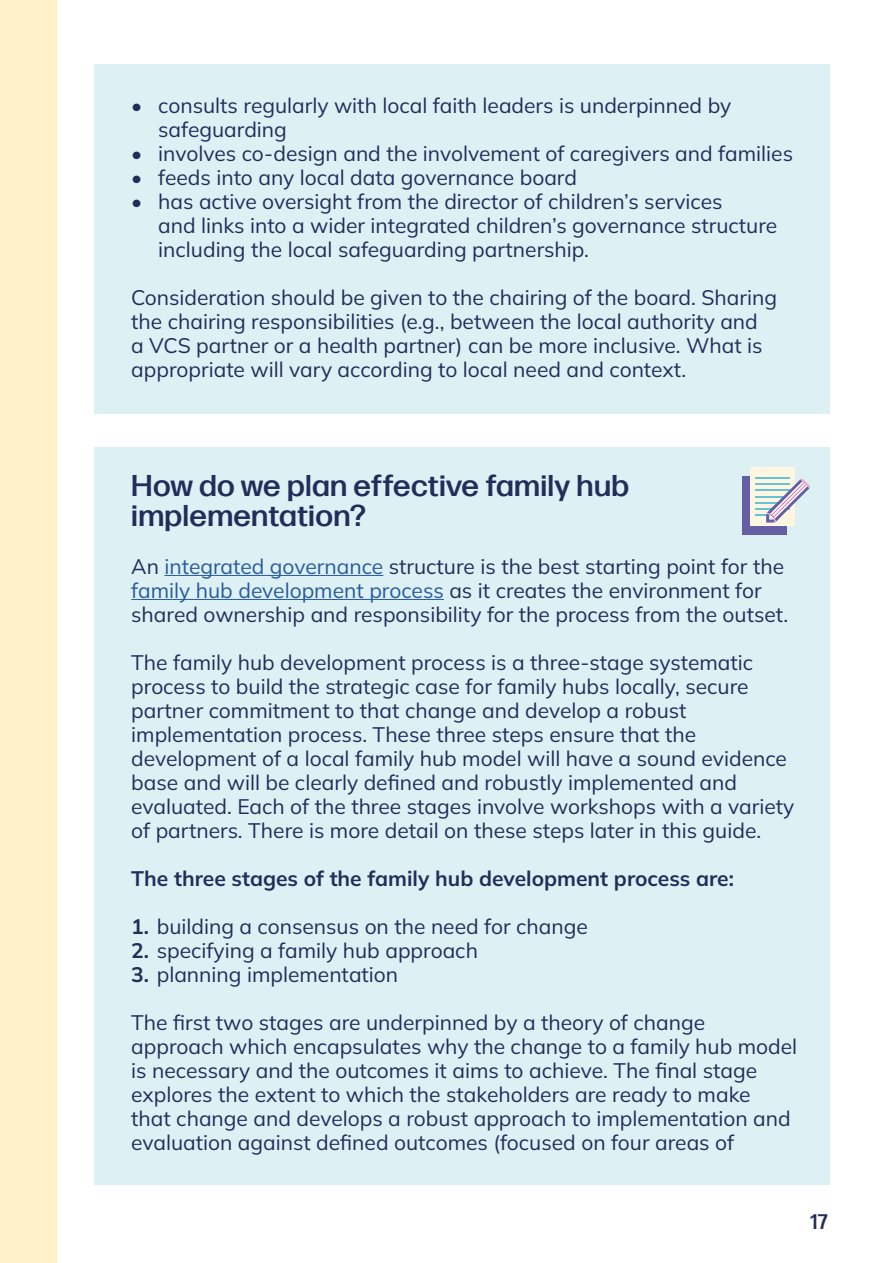
<style>
.page{position:relative;width:893px;height:1263px;background:#fff}
.page>*{position:absolute;margin:0;border:0;box-sizing:border-box;transform-origin:0 0}
.t1{font:500 30px/30px "Forma DJR Text";letter-spacing:.01em;color:#232d5a;scale:1.05 1}
.t2{font:21px/24px "Mulish";color:#232d5a}
.t3{font:700 21px "Mulish";color:#232d5a}
.t4{font:500 21px "Forma DJR Text";color:#232d5a}
.s1{color:#275b9b}
.s2{font-weight:700}
</style>
<div class="page">
<div style="left:94px;top:64px;width:736px;height:350px;background:#ddf0f4"></div>
<div style="left:0;top:0;width:56px;height:1263px;background:#fff1c7"></div>
<div style="left:94px;top:448px;width:736px;height:737px;background:#ddf0f4"></div>
<hr style="left:164px;top:575px;width:219px;height:1px;background:#275b9b">
<hr style="left:131px;top:599px;width:313px;height:1px;background:#275b9b">
<div style="left:742px;top:476px;width:44px;height:58px;background:#645fa5"></div>
<div style="left:750px;top:468px;width:44px;height:58px;background:#fff6e1"></div>
<hr style="left:755px;top:477px;width:34px;height:1px;background:#64c3d7">
<svg style="left:755px;top:478px;width:55px;height:45px"></svg>
<p class="t2" style="left:158px;top:92px;width:575px;text-indent:-27px">• consults regularly with local faith leaders is underpinned by safeguarding</p>
<p class="t2" style="left:131px;top:140px;width:663px">• involves co-design and the involvement of caregivers and families</p>
<p class="t2" style="left:131px;top:164px;width:447px">• feeds into any local data governance board</p>
<p class="t2" style="left:158px;top:188px;width:621px;text-indent:-27px">• has active oversight from the director of children’s services<br>and links into a wider integrated children’s governance structure including the local safeguarding partnership.</p>
<p class="t2" style="left:131px;top:285px;width:647px">Consideration should be given to the chairing of the board. Sharing the chairing responsibilities (e.g., between the local authority and<br>a VCS partner or a health partner) can be more inclusive. What is appropriate will vary according to local need and context.</p>
<h1 class="t1" style="left:131px;top:468px;width:476px">How do we plan effective family hub implementation?</h1>
<p class="t2" style="left:131px;top:554px;width:659px">An <span class="s1">integrated governance</span> structure is the best starting point for the <span class="s1">family hub development process</span> as it creates the environment for shared ownership and responsibility for the process from the outset.</p>
<p class="t2" style="left:131px;top:650px;width:665px">The family hub development process is a three-stage systematic process to build the strategic case for family hubs locally, secure partner commitment to that change and develop a robust implementation process. These three steps ensure that the development of a local family hub model will have a sound evidence base and will be clearly defined and robustly implemented and evaluated. Each of the three stages involve workshops with a variety of partners. There is more detail on these steps later in this guide.</p>
<p class="t3" style="left:131px;top:864px;width:604px">The three stages of the family hub development process are:</p>
<p class="t2" style="left:131px;top:914px;width:458px"><span class="s2">1.</span> building a consensus on the need for change</p>
<p class="t2" style="left:131px;top:938px;width:348px"><span class="s2">2.</span> specifying a family hub approach</p>
<p class="t2" style="left:131px;top:962px;width:268px"><span class="s2">3.</span> planning implementation</p>
<p class="t2" style="left:131px;top:1010px;width:667px">The first two stages are underpinned by a theory of change approach which encapsulates why the change to a family hub model is necessary and the outcomes it aims to achieve. The final stage explores the extent to which the stakeholders are ready to make<br>that change and develops a robust approach to implementation and evaluation against defined outcomes (focused on four areas of</p>
<p class="t4" style="left:810px;top:1206px;width:19px">17</p>
</div>
